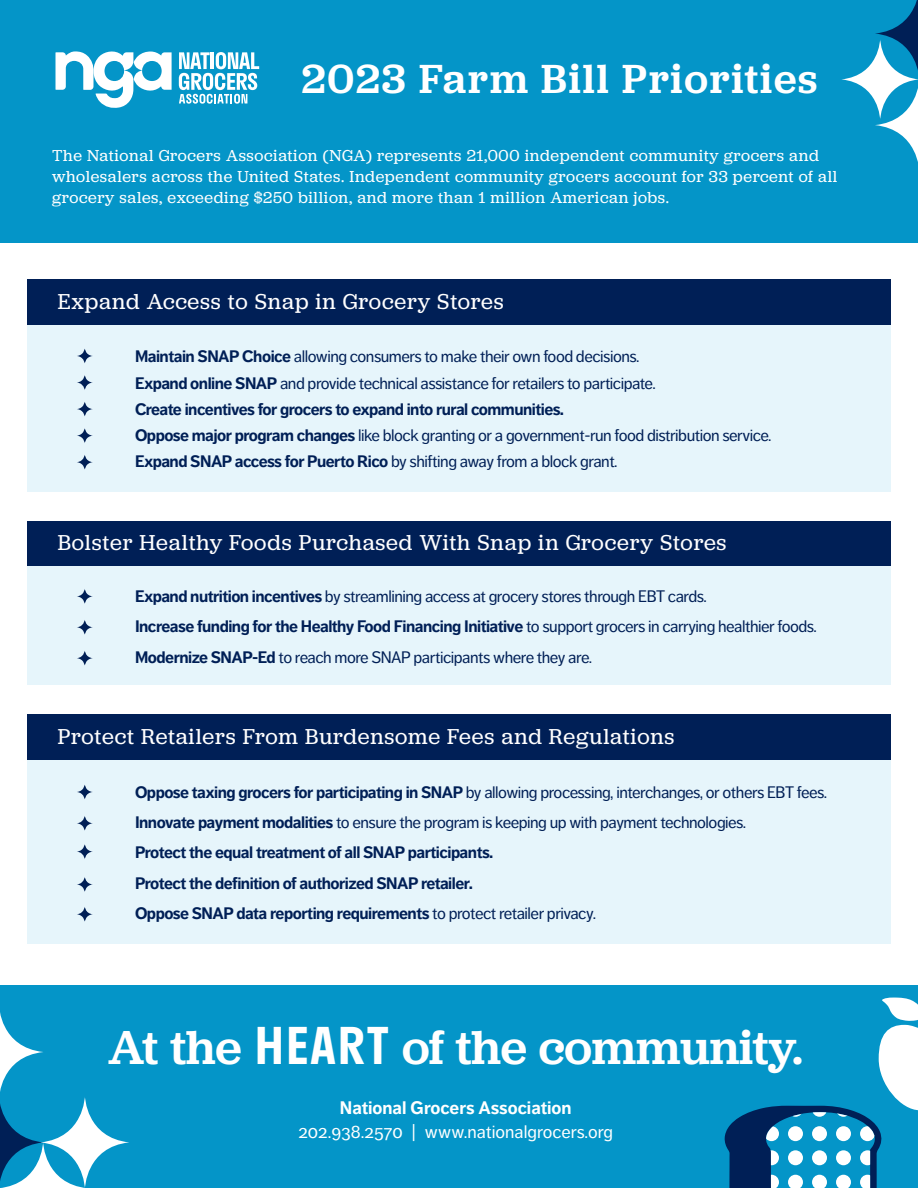
<style>
.page{position:relative;width:918px;height:1188px;background:#fff}
.page>*{position:absolute;margin:0;border:0;box-sizing:border-box;transform-origin:0 0}
.t1{font:500 49.5px "Jubilat";letter-spacing:-.005em;color:#fff}
.t2{font:500 42.3px "Jubilat";letter-spacing:.04em;color:#fff}
.Chart_Head{font:22.5px "Jubilat";letter-spacing:.04em;color:#fff}
.t3{font:18px "Dagny Pro";color:#fff}
.t4{font:700 18px "Dagny Pro";color:#fff}
.t5{font:16.5px "Dagny Pro";letter-spacing:-.03em;color:#001f56}
.t6{font:700 16.5px "Dagny Pro";letter-spacing:-.03em;color:#001f56}
.Chart_Head-2{font:16.5px/21px "Jubilat";letter-spacing:.04em;color:#fff}
.s1{font-weight:700}
.s2{font-weight:400}
.s3{font-family:"Stratos";font-weight:600}
</style>
<div class="page">
<div style="left:0;top:0;width:918px;height:243px;background:#0495c8"></div>
<svg style="left:56px;top:51px;width:116px;height:57px"></svg>
<svg style="left:179px;top:52px;width:80px;height:52px"></svg>
<svg style="left:841px;top:0;width:77px;height:162px"></svg>
<div style="left:27px;top:280px;width:864px;height:45px;background:#001f56"></div>
<div style="left:27px;top:325px;width:864px;height:166px;background:#e6f5fb"></div>
<div style="left:27px;top:521px;width:864px;height:45px;background:#001f56"></div>
<div style="left:27px;top:566px;width:864px;height:119px;background:#e6f5fb"></div>
<div style="left:27px;top:715px;width:864px;height:45px;background:#001f56"></div>
<div style="left:27px;top:760px;width:864px;height:184px;background:#e6f5fb"></div>
<div style="left:0;top:986px;width:918px;height:202px;background:#0495c8"></div>
<svg style="left:0;top:1012px;width:129px;height:176px"></svg>
<svg style="left:77px;top:348px;width:16px;height:16px"></svg>
<svg style="left:77px;top:375px;width:16px;height:16px"></svg>
<svg style="left:77px;top:401px;width:16px;height:16px"></svg>
<svg style="left:77px;top:428px;width:16px;height:16px"></svg>
<svg style="left:77px;top:454px;width:16px;height:16px"></svg>
<svg style="left:77px;top:588px;width:16px;height:16px"></svg>
<svg style="left:77px;top:619px;width:16px;height:16px"></svg>
<svg style="left:77px;top:650px;width:16px;height:16px"></svg>
<svg style="left:77px;top:784px;width:16px;height:16px"></svg>
<svg style="left:77px;top:815px;width:16px;height:16px"></svg>
<svg style="left:77px;top:844px;width:16px;height:16px"></svg>
<svg style="left:77px;top:876px;width:16px;height:16px"></svg>
<svg style="left:77px;top:906px;width:16px;height:16px"></svg>
<svg style="left:724px;top:998px;width:194px;height:190px"></svg>
<p class="t2" style="left:302px;top:51px;width:517px">2023 Farm Bill Priorities</p>
<p class="Chart_Head-2" style="left:52px;top:144px;width:787px">The National Grocers Association (NGA) represents 21,000 independent community grocers and wholesalers across the United States. Independent community grocers account for 33 percent of all grocery sales, exceeding $250 billion, and more than 1 million American jobs.</p>
<p class="Chart_Head" style="left:58px;top:287px;width:448px">Expand Access to Snap in Grocery Stores</p>
<p class="t5" style="left:135px;top:347px;width:506px"><span class="s1">Maintain SNAP Choice</span> allowing consumers to make their own food decisions.</p>
<p class="t5" style="left:135px;top:373px;width:522px"><span class="s1">Expand online SNAP</span> and provide technical assistance for retailers to participate.</p>
<p class="t6" style="left:135px;top:399px;width:431px">Create incentives for grocers to expand into rural communities.</p>
<p class="t5" style="left:135px;top:426px;width:638px"><span class="s1">Oppose major program changes</span> like block granting or a government-run food distribution service.</p>
<p class="t5" style="left:135px;top:452px;width:484px"><span class="s1">Expand SNAP access for Puerto Rico</span> by shifting away from a block grant.</p>
<p class="Chart_Head" style="left:58px;top:528px;width:670px">Bolster Healthy Foods Purchased With Snap in Grocery Stores</p>
<p class="t5" style="left:135px;top:587px;width:573px"><span class="s1">Expand nutrition incentives</span> by streamlining access at grocery stores through EBT cards.</p>
<p class="t6" style="left:135px;top:617px;width:683px">Increase funding for the Healthy Food Financing Initiative <span class="s2">to support grocers in carrying healthier foods.</span></p>
<p class="t5" style="left:135px;top:648px;width:459px"><span class="s1">Modernize SNAP-Ed</span> to reach more SNAP participants where they are.</p>
<p class="Chart_Head" style="left:58px;top:722px;width:618px">Protect Retailers From Burdensome Fees and Regulations</p>
<p class="t5" style="left:135px;top:783px;width:694px"><span class="s1">Oppose taxing grocers for participating in SNAP</span> by allowing processing, interchanges, or others EBT fees.</p>
<p class="t5" style="left:135px;top:813px;width:613px"><span class="s1">Innovate payment modalities</span> to ensure the program is keeping up with payment technologies.</p>
<p class="t6" style="left:135px;top:843px;width:360px">Protect the equal treatment of all SNAP participants.</p>
<p class="t6" style="left:135px;top:873px;width:340px">Protect the definition of authorized SNAP retailer.</p>
<p class="t6" style="left:135px;top:904px;width:463px">Oppose SNAP data reporting requirements <span class="s2">to protect retailer privacy.</span></p>
<p class="t1" style="left:108px;top:1015px;width:696px">At the <span class="s3">HEART</span> of the community.</p>
<p class="t4" style="left:340px;top:1097px;width:233px">National Grocers Association</p>
<p class="t3" style="left:298px;top:1122px;width:316px">202.938.2570 | www.nationalgrocers.org</p>
</div>
